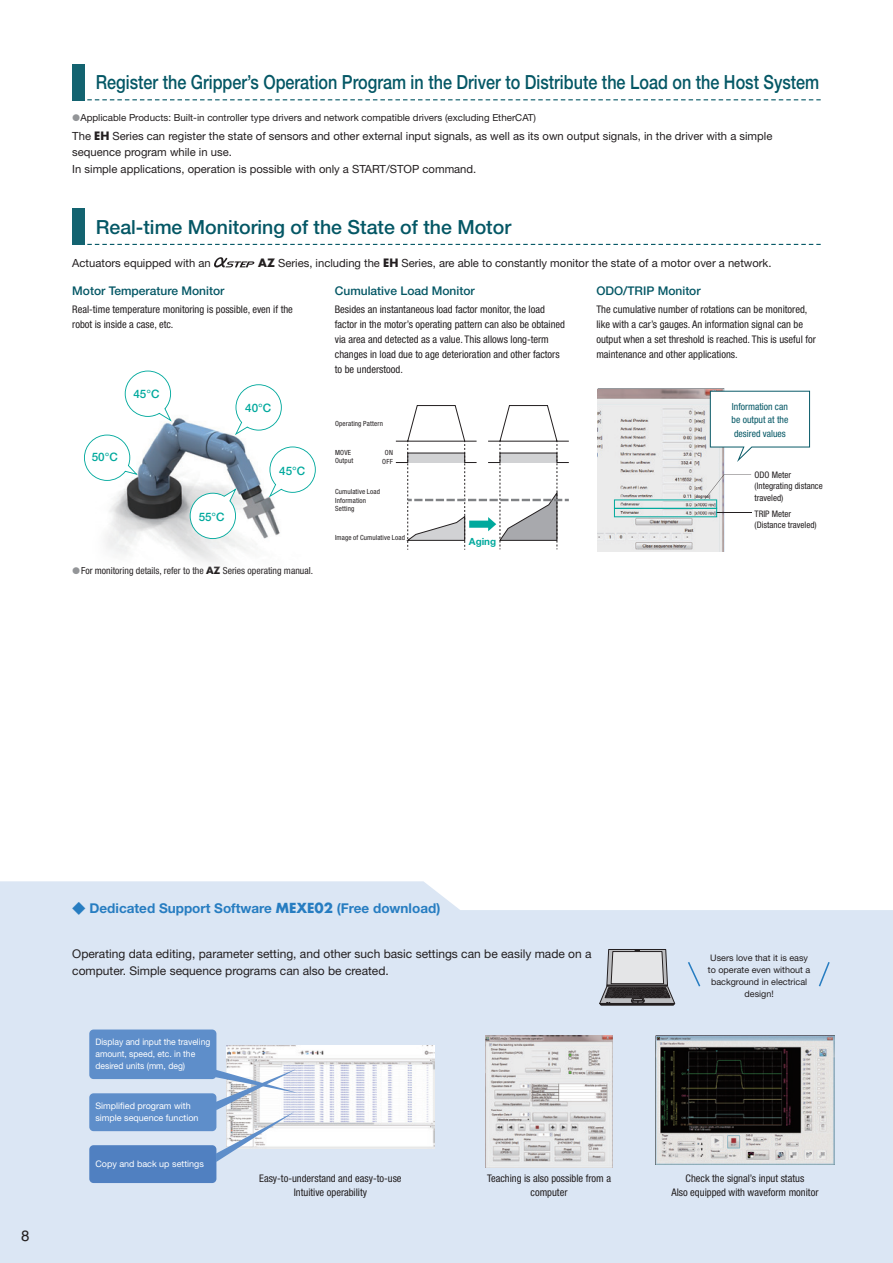
<style>
.page{position:relative;width:893px;height:1263px;background:#fff}
.page>*{position:absolute;margin:0;border:0;box-sizing:border-box;transform-origin:0 0}
.t1{font:500 19.5px "Helvetica Neue LT Std";color:#045765;scale:.83 1}
.t2{font:500 19.5px "Helvetica Neue LT Std";color:#045765}
.t3{font:15px "Helvetica LT Std";color:#231f20}
.t4{font:700 13.5px "Helvetica Neue LT Std";color:#277dc1}
.t5{font:12px/16.5px "Helvetica Neue LT Std";color:#231f20}
.t6{font:500 12px "Helvetica Neue LT Std";color:#045765}
.t7{font:500 11.7px "Helvetica Neue LT Std";color:#00a99d}
.t8{font:11.25px/16.5px "Helvetica Neue LT Std";color:#231f20}
.t9{font:condensed 10.5px/15px "Helvetica Neue LT Std";color:#231f20}
.t10{font:700 9.9px "Helvetica Neue LT Std";color:#00a99d}
.t11{font:9.75px "Helvetica Neue LT Std";color:#231f20}
.t12{font:condensed 9.75px "Helvetica Neue LT Std";color:#231f20}
.t13{font:condensed 9.75px/13.8px "Helvetica Neue LT Std";color:#045765;text-align:justify}
.t14{font:9px/12px "Helvetica Neue LT Std";color:#231f20;text-align:center}
.t15{font:9px/11.7px "Helvetica Neue LT Std";color:#fff;scale:.95 1}
.t16{font:condensed 9px/11.1px "Helvetica Neue LT Std";color:#231f20}
.t17{font:9px/11.7px "Helvetica Neue LT Std";color:#fff}
.t18{font:condensed 7.05px/8.4px "Helvetica Neue LT Std";letter-spacing:.02em;color:#231f20}
.s1{color:#939598}
.s2{font-family:"Futura Std";font-weight:700}
.s3{font-family:"Futura Std";font-weight:700;font-stretch:normal}
.s4{font-family:"Futura Std"}
</style>
<div class="page">
<div style="left:0;top:881px;width:893px;height:382px;background:#dbe6f4"></div>
<svg style="left:84px;top:99px;width:737px;height:1px"></svg>
<svg style="left:84px;top:244px;width:737px;height:1px"></svg>
<div style="left:72px;top:64px;width:12px;height:36px;background:#136370"></div>
<div style="left:72px;top:208px;width:12px;height:37px;background:#136370"></div>
<svg style="left:214px;top:257px;width:41px;height:10px"></svg>
<svg style="left:395px;top:405px;width:174px;height:145px"></svg>
<img style="left:103px;top:391px;width:177px;height:173px">
<svg style="left:125px;top:371px;width:47px;height:50px"></svg>
<svg style="left:84px;top:435px;width:54px;height:46px"></svg>
<svg style="left:235px;top:384px;width:47px;height:51px"></svg>
<svg style="left:190px;top:488px;width:47px;height:51px"></svg>
<svg style="left:269px;top:446px;width:47px;height:51px"></svg>
<img style="left:598px;top:389px;width:125px;height:163px">
<svg style="left:710px;top:391px;width:100px;height:71px"></svg>
<svg style="left:614px;top:474px;width:137px;height:43px"></svg>
<svg style="left:599px;top:949px;width:76px;height:56px;background:#a0a1a5"></svg>
<svg style="left:686px;top:960px;width:16px;height:28px"></svg>
<svg style="left:817px;top:960px;width:14px;height:28px"></svg>
<div style="left:89px;top:1093px;width:127px;height:38px;background:#5e8eca;border-radius:4px"></div>
<div style="left:89px;top:1145px;width:127px;height:38px;background:#5080c1;border-radius:4px"></div>
<img style="left:226px;top:1045px;width:208px;height:103px">
<img style="left:485px;top:1036px;width:128px;height:132px">
<img style="left:655px;top:1036px;width:179px;height:128px">
<div style="left:89px;top:1029px;width:127px;height:50px;background:#5e8eca;border-radius:4px"></div>
<svg style="left:216px;top:1069px;width:81px;height:93px"></svg>
<p class="t1" style="left:96px;top:70px;width:873px">Register the Gripper’s Operation Program in the Driver to Distribute the Load on the Host System</p>
<p class="t11" style="left:72px;top:112px;width:465px"><span class="s1">•</span>Applicable Products: Built-in controller type drivers and network compatible drivers (excluding EtherCAT)</p>
<p class="t8" style="left:72px;top:127px;width:702px">The <span class="s2">EH</span> Series can register the state of sensors and other external input signals, as well as its own output signals, in the driver with a simple sequence program while in use.</p>
<p class="t8" style="left:72px;top:160px;width:406px">In simple applications, operation is possible with only a START/STOP command.</p>
<p class="t2" style="left:96px;top:215px;width:417px">Real-time Monitoring of the State of the Motor</p>
<p class="t8" style="left:72px;top:254px;width:140px">Actuators equipped with an</p>
<p class="t8" style="left:258px;top:254px;width:515px"><span class="s2">AZ</span> Series, including the <span class="s2">EH</span> Series, are able to constantly monitor the state of a motor over a network.</p>
<p class="t6" style="left:72px;top:283px;width:154px">Motor Temperature Monitor</p>
<p class="t6" style="left:335px;top:283px;width:141px">Cumulative Load Monitor</p>
<p class="t6" style="left:596px;top:283px;width:106px">ODO/TRIP Monitor</p>
<p class="t9" style="left:72px;top:301px;width:222px">Real-time temperature monitoring is possible, even if the robot is inside a case, etc.</p>
<p class="t9" style="left:335px;top:301px;width:232px">Besides an instantaneous load factor monitor, the load factor in the motor’s operating pattern can also be obtained via area and detected as a value. This allows long-term changes in load due to age deterioration and other factors to be understood.</p>
<p class="t9" style="left:596px;top:301px;width:221px">The cumulative number of rotations can be monitored, like with a car’s gauges. An information signal can be output when a set threshold is reached. This is useful for maintenance and other applications.</p>
<p class="t7" style="left:133px;top:387px;width:28px">45°C</p>
<p class="t7" style="left:92px;top:450px;width:28px">50°C</p>
<p class="t7" style="left:245px;top:401px;width:28px">40°C</p>
<p class="t7" style="left:199px;top:510px;width:28px">55°C</p>
<p class="t7" style="left:279px;top:463px;width:28px">45°C</p>
<p class="t12" style="left:81px;top:565px;width:233px">For monitoring details, refer to the <span class="s3">AZ</span> Series operating manual.</p>
<p class="t18" style="left:335px;top:419px;width:49px">Operating Pattern</p>
<p class="t18" style="left:335px;top:448px;width:20px">MOVE<br>Output</p>
<p class="t18" style="left:382px;top:457px;width:12px">OFF</p>
<p class="t18" style="left:385px;top:448px;width:10px">ON</p>
<p class="t18" style="left:335px;top:488px;width:46px">Cumulative Load<br>Information<br>Setting</p>
<p class="t18" style="left:335px;top:533px;width:71px">Image of Cumulative Load</p>
<p class="t10" style="left:469px;top:535px;width:29px">Aging</p>
<p class="t13" style="left:731px;top:399px;width:58px">Information can be output at the desired values</p>
<p class="t16" style="left:755px;top:470px;width:70px">ODO Meter (Integrating distance traveled)</p>
<p class="t16" style="left:755px;top:508px;width:64px">TRIP Meter (Distance traveled)</p>
<h2 class="t3" style="left:21px;top:1227px;width:10px">8</h2>
<p class="t4" style="left:72px;top:899px;width:370px">◆ Dedicated Support Software <span class="s4">MEXE02</span> (Free download)</p>
<p class="t5" style="left:72px;top:945px;width:521px">Operating data editing, parameter setting, and other such basic settings can be easily made on a computer. Simple sequence programs can also be created.</p>
<p class="t14" style="left:708px;top:951px;width:104px">Users love that it is easy to operate even without a background in electrical design!</p>
<p class="t15" style="left:95px;top:1036px;width:122px">Display and input the traveling amount, speed, etc. in the desired units (mm, deg)</p>
<p class="t17" style="left:95px;top:1100px;width:105px">Simplified program with simple sequence function</p>
<p class="t17" style="left:95px;top:1157px;width:110px">Copy and back up settings</p>
<p class="t9" style="left:259px;top:1172px;width:144px;line-height:13.5px;text-align:center">Easy-to-understand and easy-to-use<br>Intuitive operability</p>
<p class="t9" style="left:487px;top:1172px;width:125px;line-height:13.5px;text-align:center">Teaching is also possible from a computer</p>
<p class="t9" style="left:671px;top:1172px;width:149px;line-height:13.5px;text-align:center">Check the signal’s input status<br>Also equipped with waveform monitor</p>
</div>
